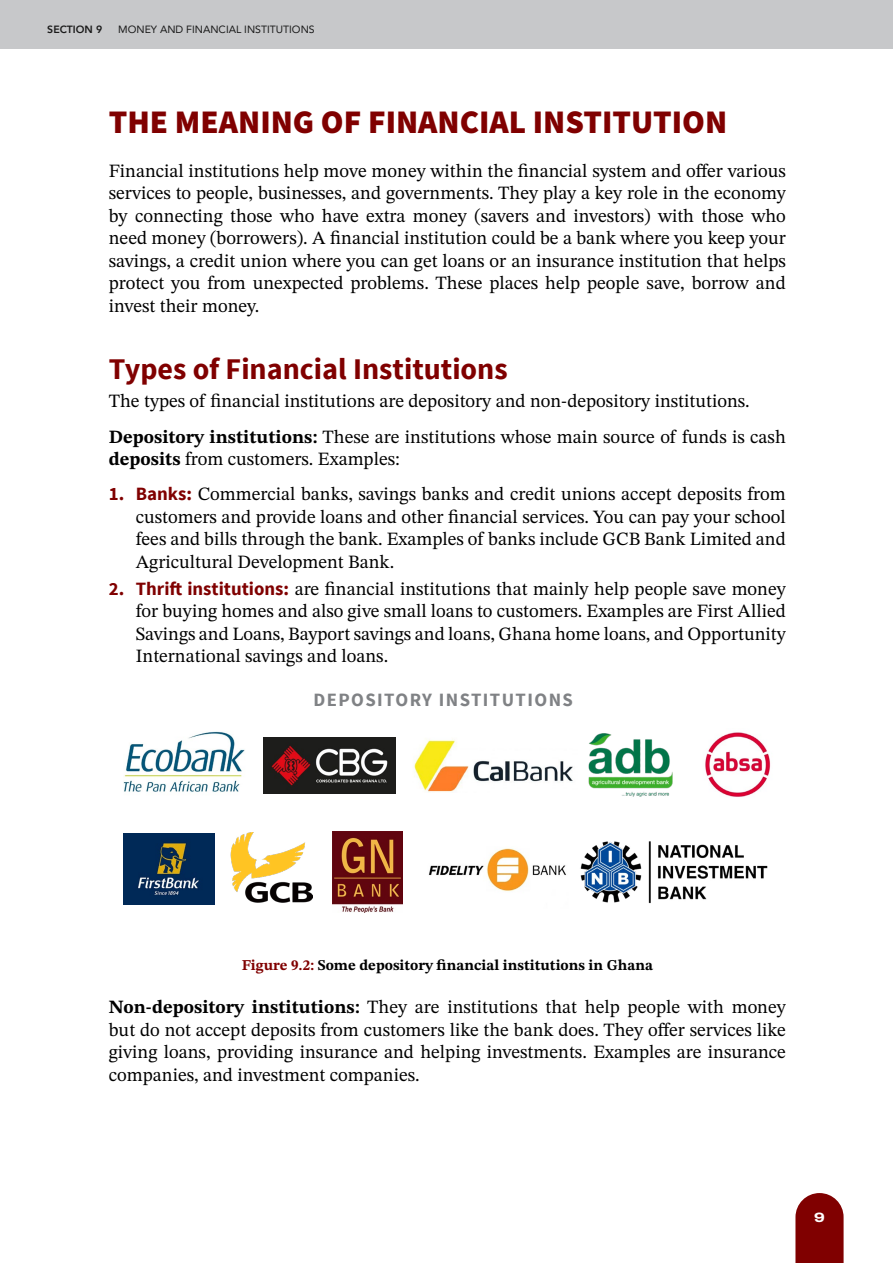
<style>
.page{position:relative;width:893px;height:1263px;background:#fff}
.page>*{position:absolute;margin:0;border:0;box-sizing:border-box;transform-origin:0 0}
.Heading_1{font:900 33px "Source Sans Pro";color:#800000}
.Heading_2{font:700 30px "Source Sans Pro";color:#800000}
.Body{font:18.75px/22.5px "STIX Two Text";color:#000;text-align:justify}
.Body_Indent_Numbering_copy{font:18.75px/22.5px "STIX Two Text";color:#000;text-align:justify}
.t1{font:700 18.75px "Source Sans Pro";letter-spacing:.075em;color:#808285}
.Figure_Caption{font:700 15px "STIX Two Text";color:#000}
.t2{font:800 13.5px "Archivo Expanded";color:#fff}
.t3{font:10.5px "Avenir";color:#1a1a1a}
.t4{font:800 10.5px "Avenir";color:#1a1a1a}
.s1{font-weight:700}
.s2{font-family:"Source Sans Pro";font-weight:700;color:#800000}
.s3{color:#800000}
</style>
<div class="page">
<div style="left:0;top:0;width:893px;height:49px;background:#c7c8ca"></div>
<svg style="left:795px;top:1193px;width:49px;height:70px;background:#8b1717"></svg>
<img style="left:588px;top:733px;width:85px;height:64px">
<img style="left:264px;top:738px;width:132px;height:55px">
<img style="left:414px;top:739px;width:159px;height:53px">
<img style="left:123px;top:731px;width:122px;height:61px">
<img style="left:428px;top:848px;width:138px;height:44px">
<img style="left:230px;top:833px;width:82px;height:70px">
<img style="left:332px;top:832px;width:70px;height:81px">
<img style="left:580px;top:841px;width:188px;height:62px">
<img style="left:705px;top:732px;width:66px;height:65px">
<img style="left:123px;top:834px;width:91px;height:70px">
<p class="t4" style="left:47px;top:21px;width:57px">SECTION 9</p>
<p class="t3" style="left:118px;top:21px;width:198px">MONEY AND FINANCIAL INSTITUTIONS</p>
<p class="Heading_1" style="left:109px;top:99px;width:620px">THE MEANING OF FINANCIAL INSTITUTION</p>
<p class="Body" style="left:109px;top:159px;width:678px">Financial institutions help move money within the financial system and offer various services to people, businesses, and governments. They play a key role in the economy by connecting those who have extra money (savers and investors) with those who need money (borrowers). A financial institution could be a bank where you keep your savings, a credit union where you can get loans or an insurance institution that helps protect you from unexpected problems. These places help people save, borrow and invest their money.</p>
<p class="Heading_2" style="left:109px;top:349px;width:400px">Types of Financial Institutions</p>
<p class="Body" style="left:109px;top:390px;width:642px">The types of financial institutions are depository and non-depository institutions.</p>
<p class="Body" style="left:109px;top:425px;width:678px"><span class="s1">Depository institutions:</span> These are institutions whose main source of funds is cash <span class="s1">deposits</span> from customers. Examples:</p>
<p class="Body_Indent_Numbering_copy" style="left:136px;top:483px;width:651px;text-indent:-27px"><span class="s2">1. Banks:</span> Commercial banks, savings banks and credit unions accept deposits from customers and provide loans and other financial services. You can pay your school fees and bills through the bank. Examples of banks include GCB Bank Limited and Agricultural Development Bank.</p>
<p class="Body_Indent_Numbering_copy" style="left:136px;top:577px;width:651px;text-indent:-27px"><span class="s2">2. Thrift institutions:</span> are financial institutions that mainly help people save money for buying homes and also give small loans to customers. Examples are First Allied Savings and Loans, Bayport savings and loans, Ghana home loans, and Opportunity International savings and loans.</p>
<p class="t1" style="left:313px;top:688px;width:261px">DEPOSITORY INSTITUTIONS</p>
<p class="Figure_Caption" style="left:242px;top:954px;width:413px"><span class="s3">Figure 9.2:</span> Some depository financial institutions in Ghana</p>
<p class="Body" style="left:109px;top:996px;width:678px"><span class="s1">Non-depository institutions:</span> They are institutions that help people with money but do not accept deposits from customers like the bank does. They offer services like giving loans, providing insurance and helping investments. Examples are insurance companies, and investment companies.</p>
<p class="t2" style="left:814px;top:1207px;width:12px">9</p>
</div>
